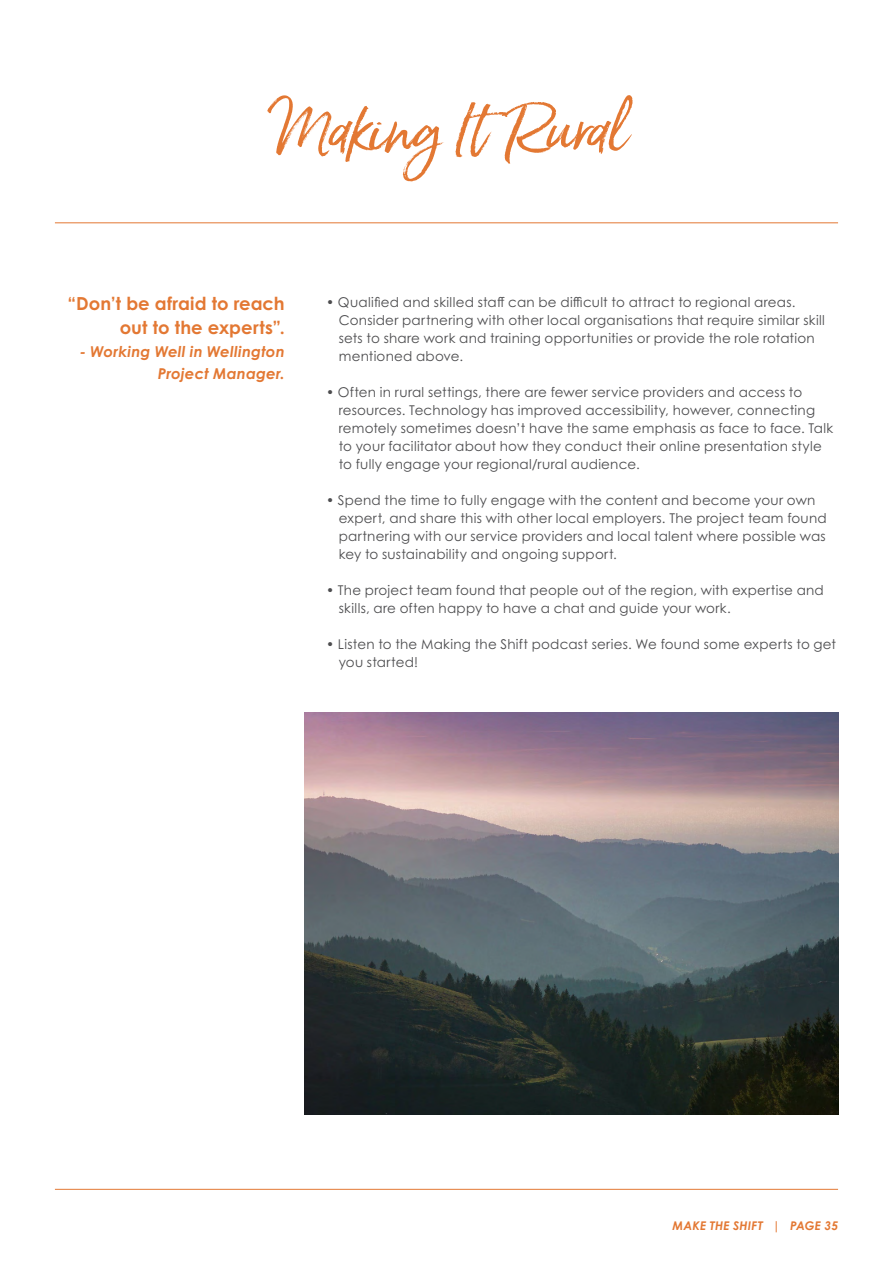
<style>
.page{position:relative;width:893px;height:1263px;background:#fff}
.page>*{position:absolute;margin:0;border:0;box-sizing:border-box;transform-origin:0 0}
.t1{font:60px "Born Ready Slanted";letter-spacing:-.01em;color:#e37833}
.t2{font:700 18px/24px "Century Gothic Pro";letter-spacing:.005em;color:#e37833;text-align:right}
.t3{font:italic 700 15px/22.5px "Century Gothic Pro";letter-spacing:.01em;color:#e37833;text-align:right}
.Bullets{font:13.5px/18px "Century Gothic Pro";letter-spacing:.02em;color:#4d4d4f}
.t4{font:italic 700 12px "Century Gothic Pro";letter-spacing:.015em;color:#e37833}
</style>
<div class="page">
<img style="left:305px;top:712px;width:533px;height:402px">
<hr style="left:55px;top:222px;width:783px;height:1px;background:#e37833">
<hr style="left:55px;top:1189px;width:783px;height:1px;background:#e37833">
<p class="t1" style="left:266px;top:93px;width:362px">Making It Rural</p>
<p class="t2" style="left:67px;top:292px;width:219px">“Don’t be afraid to reach out to the experts”.</p>
<p class="t3" style="left:80px;top:340px;width:207px">- Working Well in Wellington<br>Project Manager.</p>
<p class="Bullets" style="left:339px;top:293px;width:488px;text-indent:-13px">• Qualified and skilled staff can be difficult to attract to regional areas.<br>Consider partnering with other local organisations that require similar skill sets to share work and training opportunities or provide the role rotation mentioned above.</p>
<p class="Bullets" style="left:339px;top:383px;width:496px;text-indent:-13px">• Often in rural settings, there are fewer service providers and access to resources. Technology has improved accessibility, however, connecting remotely sometimes doesn’t have the same emphasis as face to face. Talk to your facilitator about how they conduct their online presentation style to fully engage your regional/rural audience.</p>
<p class="Bullets" style="left:339px;top:491px;width:489px;text-indent:-13px">• Spend the time to fully engage with the content and become your own expert, and share this with other local employers. The project team found partnering with our service providers and local talent where possible was key to sustainability and ongoing support.</p>
<p class="Bullets" style="left:339px;top:581px;width:487px;text-indent:-13px">• The project team found that people out of the region, with expertise and skills, are often happy to have a chat and guide your work.</p>
<p class="Bullets" style="left:339px;top:635px;width:499px;text-indent:-13px">• Listen to the Making the Shift podcast series. We found some experts to get you started!</p>
<p class="t4" style="left:673px;top:1218px;width:167px">MAKE THE SHIFT | PAGE 35</p>
</div>
